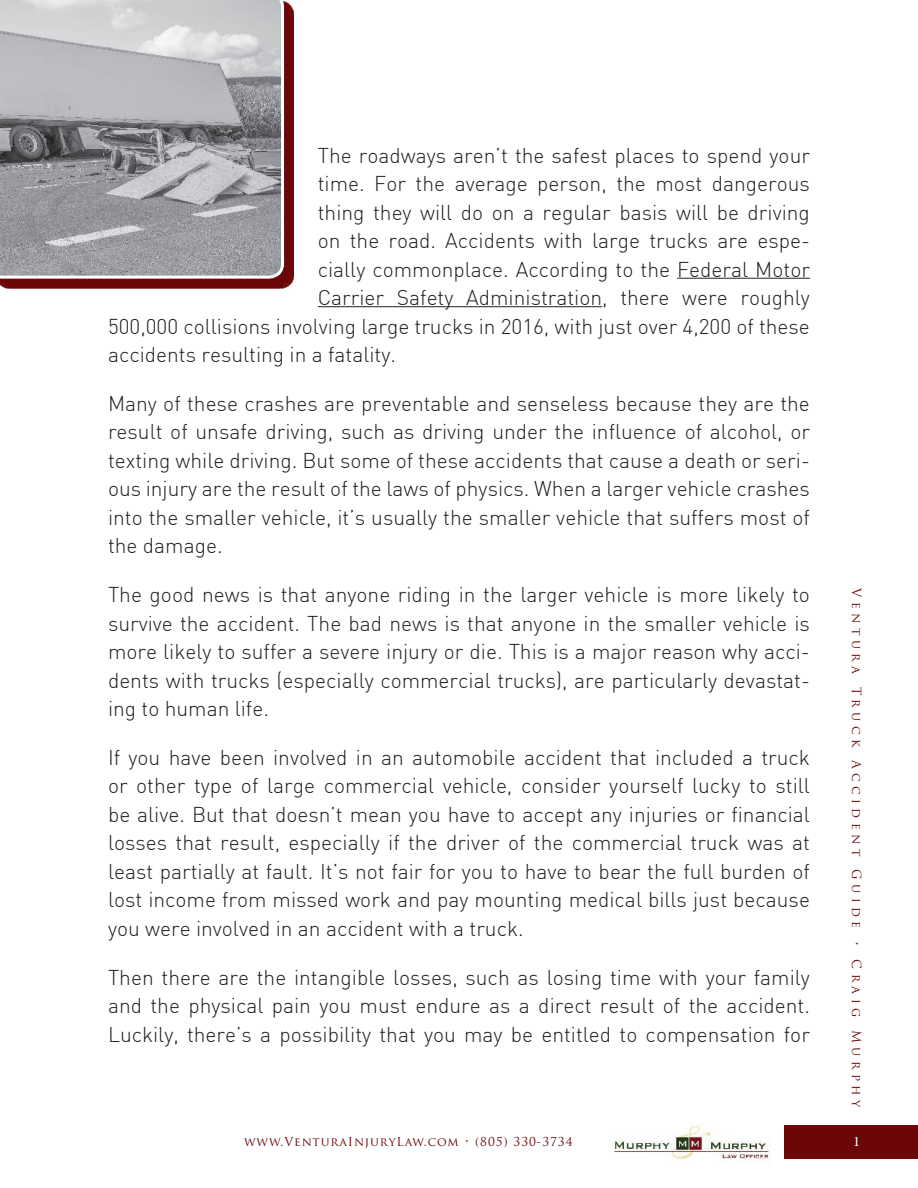
<style>
.page{position:relative;width:918px;height:1188px;background:#fff}
.page>*{position:absolute;margin:0;border:0;box-sizing:border-box;transform-origin:0 0}
.t1{font:300 21px/28.5px "DIN";color:#231f20;text-align:justify}
.t2{font:13.5px "New Baskerville";color:#fff}
.t3{font:12.3px "Trajan Pro";letter-spacing:.365em;color:#6b0709}
.t4{font:12px "Trajan Pro";letter-spacing:.075em;color:#6b0709}
</style>
<div class="page">
<div style="left:784px;top:1125px;width:134px;height:33px;background:#6b0709"></div>
<img style="left:614px;top:1123px;width:156px;height:38px">
<hr style="left:677px;top:278px;width:133px;height:1px;background:#231f20">
<hr style="left:318px;top:306px;width:284px;height:1px;background:#231f20">
<div style="left:0;top:1px;width:294px;height:287px;background:#6b0709"></div>
<svg style="left:0;top:0;width:284px;height:279px;background:#a9aaad"></svg>
<p class="t1" style="left:318px;top:143px;width:494px">The roadways aren’t the safest places to spend your</p>
<p class="t1" style="left:318px;top:171px;width:494px">time. For the average person, the most dangerous</p>
<p class="t1" style="left:318px;top:200px;width:494px">thing they will do on a regular basis will be driving</p>
<p class="t1" style="left:318px;top:228px;width:494px">on the road. Accidents with large trucks are espe-</p>
<p class="t1" style="left:318px;top:257px;width:494px">cially commonplace. According to the Federal Motor</p>
<p class="t1" style="left:318px;top:285px;width:494px">Carrier Safety Administration, there were roughly</p>
<p class="t1" style="left:108px;top:314px;width:703px">500,000 collisions involving large trucks in 2016, with just over 4,200 of these</p>
<p class="t1" style="left:108px;top:342px;width:289px">accidents resulting in a fatality.</p>
<p class="t1" style="left:108px;top:391px;width:704px">Many of these crashes are preventable and senseless because they are the result of unsafe driving, such as driving under the influence of alcohol, or texting while driving. But some of these accidents that cause a death or seri&shy;ous injury are the result of the laws of physics. When a larger vehicle crashes into the smaller vehicle, it’s usually the smaller vehicle that suffers most of the damage.</p>
<p class="t1" style="left:108px;top:582px;width:704px">The good news is that anyone riding in the larger vehicle is more likely to survive the accident. The bad news is that anyone in the smaller vehicle is more likely to suffer a severe injury or die. This is a major reason why acci&shy;dents with trucks (especially commercial trucks), are particularly devastat&shy;ing to human life.</p>
<p class="t1" style="left:108px;top:745px;width:704px">If you have been involved in an automobile accident that included a truck or other type of large commercial vehicle, consider yourself lucky to still be alive. But that doesn’t mean you have to accept any injuries or financial losses that result, especially if the driver of the commercial truck was at least partially at fault. It’s not fair for you to have to bear the full burden of lost income from missed work and pay mounting medical bills just because you were involved in an accident with a truck.</p>
<p class="t1" style="left:108px;top:964px;width:703px">Then there are the intangible losses, such as losing time with your family and the physical pain you must endure as a direct result of the accident.<br>Luckily, there’s a possibility that you may be entitled to compensation for</p>
<p class="t3" style="left:865px;top:588px;width:521px;rotate:90deg">Ventura Truck Accident Guide • Craig Murphy</p>
<p class="t4" style="left:244px;top:1134px;width:330px">www.VenturaInjuryLaw.com • (805) 330-3734</p>
<p class="t2" style="left:853px;top:1134px;width:9px">1</p>
</div>
